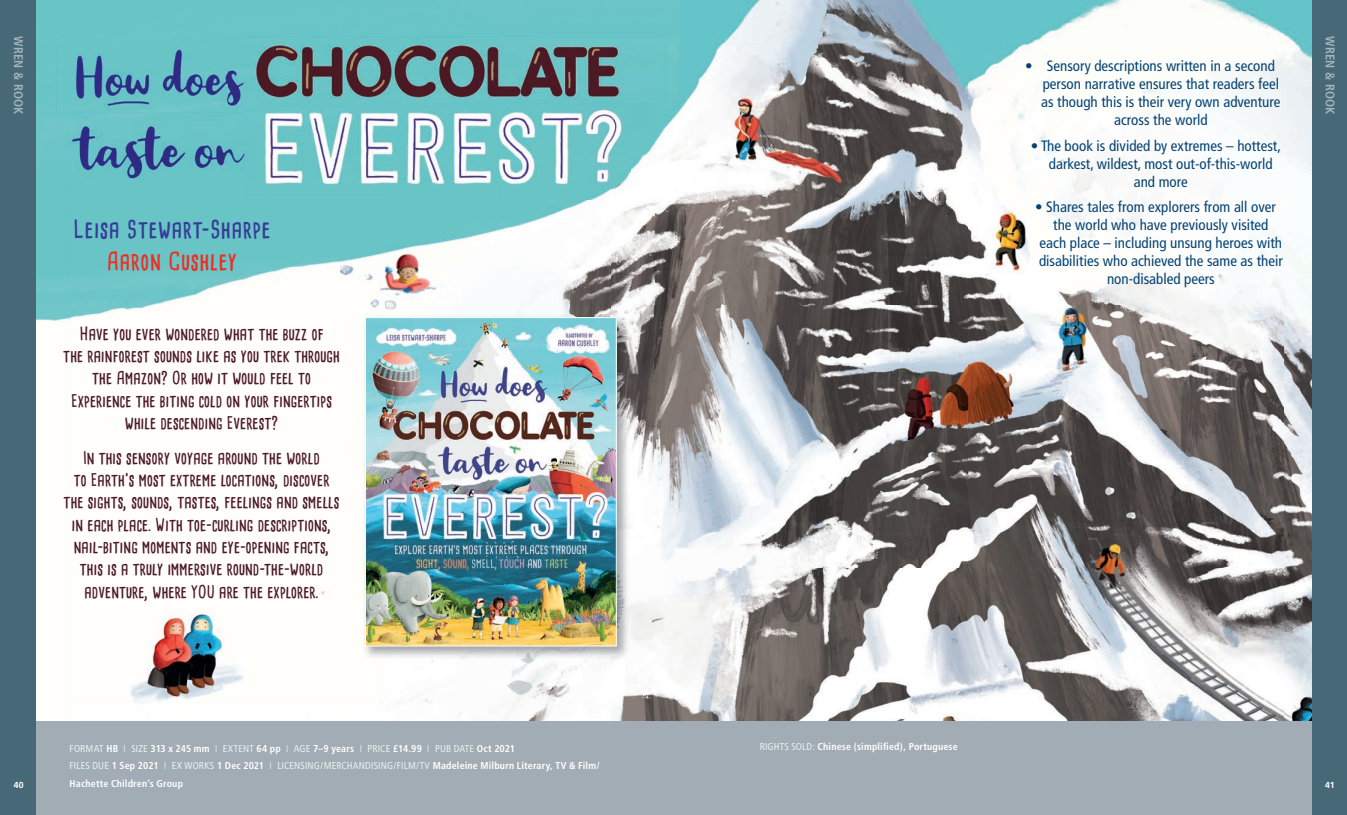
<style>
.page{position:relative;width:1347px;height:815px;background:#fff}
.page>*{position:absolute;margin:0;border:0;box-sizing:border-box;transform-origin:0 0}
.t1{font:700 24.12px "Cardenio Modern";letter-spacing:.03em;color:#353b97}
.t2{font:700 24.12px "Cardenio Modern";letter-spacing:.03em;color:#ee2e22}
.t3{font:700 17px/22.2px "Cardenio Modern";color:#4c1a26;text-align:center}
.t4{font:condensed 15px/18px "Frutiger";color:#054273;text-align:center}
.t5{font:700 condensed 12.5px "Frutiger";letter-spacing:.02em;color:#a5b3bd}
.t6{font:700 condensed 10px/17.5px "Frutiger";letter-spacing:.015em;color:#fff}
.t7{font:700 8.75px "Frutiger";color:#fff}
.s1{font-weight:400;color:#e3f3f0}
.s2{font-weight:300;font-stretch:normal;color:#e3f3f0}
</style>
<div class="page">
<img style="left:36px;top:0;width:1275px;height:43px">
<div style="left:36px;top:43px;width:35px;height:278px;background:#69c4c6"></div>
<img style="left:655px;top:43px;width:656px;height:678px">
<div style="left:71px;top:103px;width:584px;height:28px;background:#68c3c6"></div>
<img style="left:610px;top:131px;width:45px;height:590px">
<img style="left:71px;top:183px;width:314px;height:521px">
<img style="left:385px;top:200px;width:225px;height:114px">
<img style="left:424px;top:659px;width:163px;height:62px">
<img style="left:362px;top:314px;width:267px;height:345px">
<img style="left:367px;top:319px;width:248px;height:325px">
<div style="left:365px;top:317px;width:252px;height:329px;border:1px solid #fff"></div>
<img style="left:57px;top:42px;width:219px;height:70px">
<img style="left:229px;top:37px;width:436px;height:66px">
<img style="left:229px;top:42px;width:47px;height:61px">
<img style="left:247px;top:107px;width:383px;height:93px">
<img style="left:247px;top:107px;width:29px;height:5px">
<img style="left:66px;top:121px;width:189px;height:62px">
<div style="left:0;top:721px;width:1346px;height:94px;background:#a2acb5"></div>
<div style="left:0;top:0;width:36px;height:815px;background:#466877"></div>
<div style="left:1311px;top:0;width:35px;height:815px;background:#466877"></div>
<p class="t5" style="left:26px;top:36px;width:80px;rotate:90deg">WREN &amp; ROOK</p>
<p class="t5" style="left:1337px;top:36px;width:80px;rotate:90deg">WREN &amp; ROOK</p>
<p class="t4" style="left:1025px;top:57px;width:251px">• Sensory descriptions written in a second</p>
<p class="t4" style="left:1042px;top:75px;width:238px">person narrative ensures that readers feel</p>
<p class="t4" style="left:1041px;top:93px;width:241px">as though this is their very own adventure</p>
<p class="t4" style="left:1114px;top:111px;width:95px">across the world</p>
<p class="t4" style="left:1030px;top:136px;width:252px">• The book is divided by extremes – hottest,</p>
<p class="t4" style="left:1049px;top:154px;width:225px">darkest, wildest, most out-of-this-world</p>
<p class="t4" style="left:1133px;top:172px;width:56px">and more</p>
<p class="t4" style="left:1035px;top:198px;width:249px">• Shares tales from explorers from all over the world who have previously visited<br>each place – including unsung heroes with disabilities who achieved the same as their non-disabled peers</p>
<h1 class="t1" style="left:73px;top:213px;width:198px">Leisa Stewart-Sharpe</h1>
<h1 class="t2" style="left:107px;top:245px;width:132px">Aaron Cushley</h1>
<p class="t3" style="left:63px;top:322px;width:278px">Have you ever wondered what the buzz of<br>the rainforest sounds like as you trek through the Amazon? Or how it would feel to Experience the biting cold on your fingertips while descending Everest?</p>
<p class="t3" style="left:64px;top:446px;width:277px">In this sensory voyage around the world<br>to Earth’s most extreme locations, discover the sights, sounds, tastes, feelings and smells in each place. With toe-curling descriptions, nail-biting moments and eye-opening facts, this is a truly immersive round-the-world adventure, where YOU are the explorer.</p>
<p class="t6" style="left:759px;top:738px;width:200px"><span class="s1">RIGHTS SOLD:</span> Chinese (simplified), Portuguese</p>
<p class="t6" style="left:70px;top:740px;width:531px"><span class="s1">FORMAT</span> HB <span class="s2">I</span> <span class="s1">SIZE</span> 313 x 245 mm <span class="s2">I</span> <span class="s1">EXTENT</span> 64 pp <span class="s2">I</span> <span class="s1">AGE</span> 7–9 years <span class="s2">I</span> <span class="s1">PRICE</span> £14.99 <span class="s2">I</span> <span class="s1">PUB DATE</span> Oct 2021<br><span class="s1">FILES DUE</span> 1 Sep 2021 <span class="s2">I</span> <span class="s1">EX WORKS</span> 1 Dec 2021 <span class="s2">I</span> <span class="s1">LICENSING/MERCHANDISING/FILM/TV</span> Madeleine Milburn Literary, TV &amp; Film/<br>Hachette Children’s Group</p>
<p class="t7" style="left:14px;top:780px;width:11px">40</p>
<p class="t7" style="left:1325px;top:780px;width:11px">41</p>
<p class="t7" style="left:14px;top:780px;width:11px">52</p>
</div>
